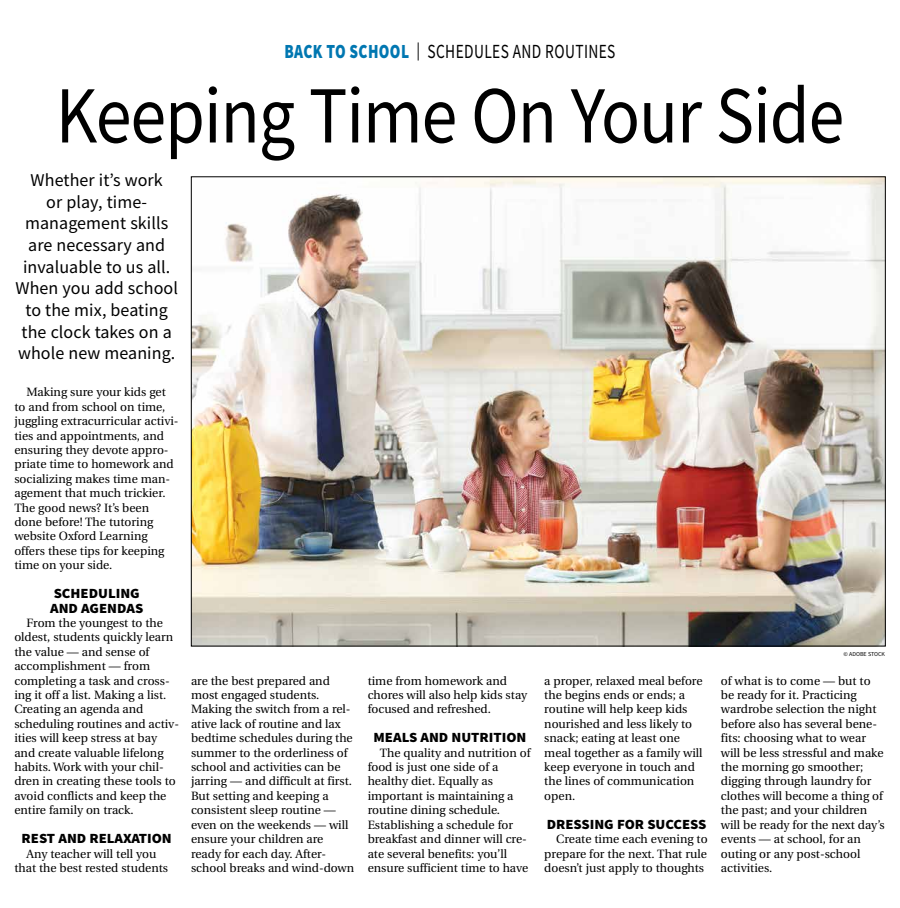
<style>
.page{position:relative;width:900px;height:908px;background:#fff}
.page>*{position:absolute;margin:0;border:0;box-sizing:border-box;transform-origin:0 0}
.t1{font:81px "Source Sans Pro";letter-spacing:-.015em;color:#000;scale:.89 1}
.t2{font:20px "Source Sans Pro";letter-spacing:.025em;color:#000;scale:.77 1}
.t3{font:18px/21.6px "Source Sans Pro";letter-spacing:.005em;color:#000;text-align:center}
.t4{font:900 14px/14.4px "Source Sans Pro";color:#000;scale:1.05 1}
.t5{font:12px/14.4px "Utopia";color:#000}
.t6{font:6px "Source Sans Pro";color:#000}
.s1{font-weight:900;color:#0077b1}
.s2{font-size:18px}
</style>
<div class="page">
<img style="left:193px;top:178px;width:691px;height:466px">
<h2 class="t2" style="left:284px;top:39px;width:431px"><span class="s1">BACK TO SCHOOL</span> <span class="s2">|</span> SCHEDULES AND ROUTINES</h2>
<h1 class="t1" style="left:56px;top:64px;width:888px">Keeping Time On Your Side</h1>
<h3 class="t3" style="left:16px;top:169px;width:164px">Whether it’s work<br>or play, time&shy;management skills are necessary and invaluable to us all.<br>When you add school to the mix, beating the clock takes on a whole new meaning.</h3>
<p class="t5" style="left:14px;top:385px;width:166px;text-indent:12px">Making sure your kids get to and from school on time, juggling extracurricular activi&shy;ties and appointments, and ensuring they devote appro&shy;priate time to homework and socializing makes time man&shy;agement that much trickier.<br>The good news? It’s been done before! The tutoring website Oxford Learning offers these tips for keeping time on your side.</p>
<p class="t4" style="left:50px;top:586px;width:90px">SCHEDULING<br>AND AGENDAS</p>
<p class="t5" style="left:14px;top:615px;width:166px;text-indent:12px">From the youngest to the oldest, students quickly learn the value — and sense of accomplishment — from completing a task and cross&shy;ing it off a list. Making a list.<br>Creating an agenda and scheduling routines and activ&shy;ities will keep stress at bay and create valuable lifelong habits. Work with your chil&shy;dren in creating these tools to avoid conflicts and keep the entire family on track.</p>
<p class="t4" style="left:22px;top:830px;width:145px">REST AND RELAXATION</p>
<p class="t5" style="left:14px;top:846px;width:155px;text-align:center">Any teacher will tell you that the best rested students</p>
<p class="t5" style="left:191px;top:673px;width:165px">are the best prepared and most engaged students.<br>Making the switch from a rel&shy;ative lack of routine and lax bedtime schedules during the summer to the orderliness of school and activities can be jarring — and difficult at first.<br>But setting and keeping a consistent sleep routine — even on the weekends — will ensure your children are ready for each day. After&shy;school breaks and wind-down</p>
<p class="t5" style="left:368px;top:673px;width:161px">time from homework and chores will also help kids stay focused and refreshed.</p>
<p class="t4" style="left:374px;top:730px;width:147px">MEALS AND NUTRITION</p>
<p class="t5" style="left:368px;top:745px;width:164px;text-indent:12px">The quality and nutrition of food is just one side of a healthy diet. Equally as important is maintaining a routine dining schedule.<br>Establishing a schedule for breakfast and dinner will cre&shy;ate several benefits: you’ll ensure sufficient time to have</p>
<p class="t5" style="left:544px;top:673px;width:160px">a proper, relaxed meal before the begins ends or ends; a routine will help keep kids nourished and less likely to snack; eating at least one meal together as a family will keep everyone in touch and the lines of communication open.</p>
<p class="t4" style="left:547px;top:816px;width:154px">DRESSING FOR SUCCESS</p>
<p class="t5" style="left:544px;top:831px;width:165px;text-align:justify;text-indent:12px">Create time each evening to prepare for the next. That rule doesn’t just apply to thoughts</p>
<p class="t6" style="left:844px;top:650px;width:43px">© ADOBE STOCK</p>
<p class="t5" style="left:721px;top:673px;width:165px">of what is to come — but to be ready for it. Practicing wardrobe selection the night before also has several bene&shy;fits: choosing what to wear will be less stressful and make the morning go smoother; digging through laundry for clothes will become a thing of the past; and your children will be ready for the next day’s events — at school, for an outing or any post-school activities.</p>
</div>
